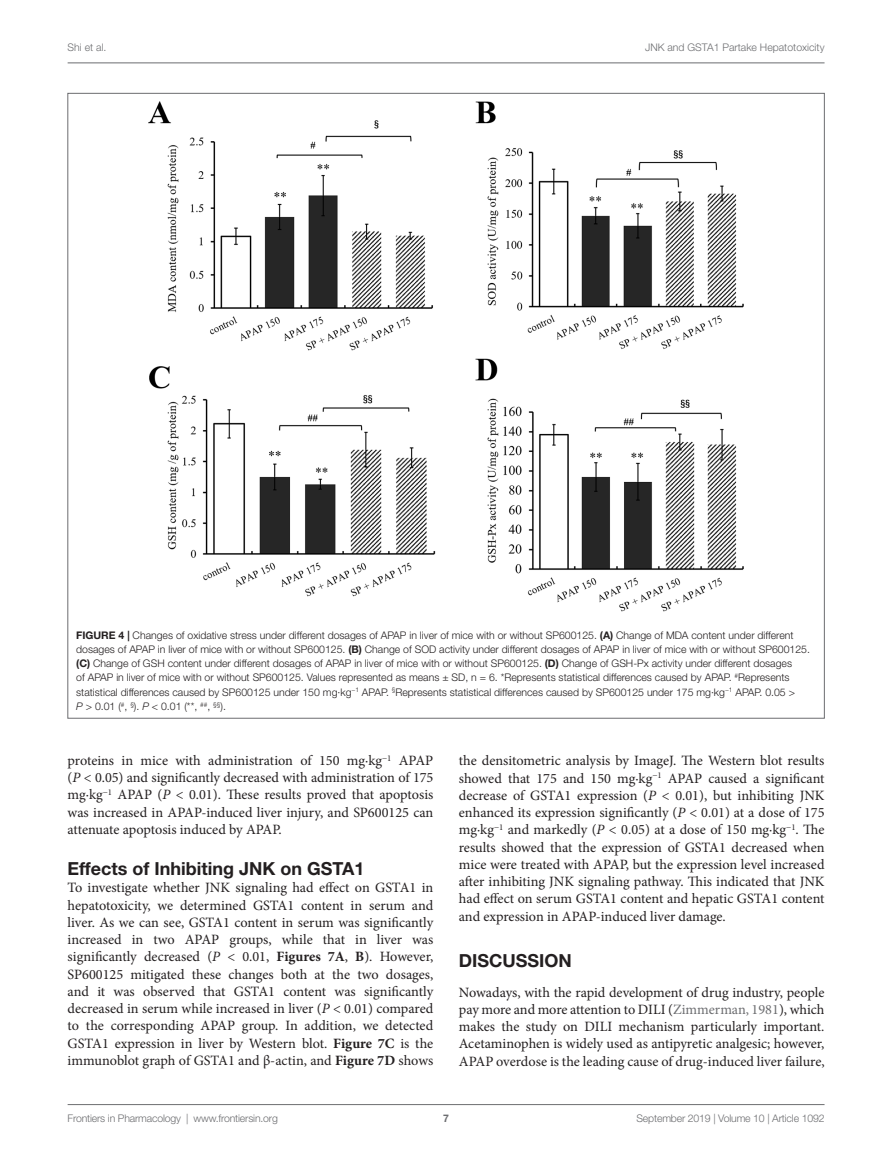
<style>
.page{position:relative;width:893px;height:1170px;background:#fff}
.page>*{position:absolute;margin:0;border:0;box-sizing:border-box;transform-origin:0 0}
._2{font:700 18px "Helvetica Neue LT Std";color:#231f20}
._1{font:700 18px "Helvetica Neue LT Std";color:#231f20}
.T1{font:14.25px/17.2px "Minion Pro";color:#231f20;text-align:justify}
.FC{font:300 10.5px/14.2px "Helvetica Neue LT Std";color:#231f20}
.t1{font:300 10.5px "Helvetica Neue LT Std";letter-spacing:-.015em;color:#6c6d70}
.t2{font:700 10.5px "Helvetica Neue LT Std";color:#6c6d70}
.s1{font-weight:700}
.s2{font-style:italic}
.s3{color:#6c6d70}
</style>
<div class="page">
<hr style="left:68px;top:63px;width:756px;height:1px;background:#6c6d70">
<hr style="left:68px;top:1104px;width:756px;height:1px;background:#6c6d70">
<img style="left:148px;top:102px;width:596px;height:509px">
<p class="t1" style="left:68px;top:41px;width:40px">Shi et al.</p>
<p class="t1" style="left:645px;top:41px;width:181px">JNK and GSTA1 Partake Hepatotoxicity</p>
<p class="FC" style="left:76px;top:627px;width:735px"><span class="s1">FIGURE 4 |</span> Changes of oxidative stress under different dosages of APAP in liver of mice with or without SP600125. <span class="s1">(A)</span> Change of MDA content under different dosages of APAP in liver of mice with or without SP600125. <span class="s1">(B)</span> Change of SOD activity under different dosages of APAP in liver of mice with or without SP600125. <span class="s1">(C)</span> Change of GSH content under different dosages of APAP in liver of mice with or without SP600125. <span class="s1">(D)</span> Change of GSH-Px activity under different dosages<br>of APAP in liver of mice with or without SP600125. Values represented as means ± SD, n = 6. *Represents statistical differences caused by APAP. <sup>#</sup>Represents statistical differences caused by SP600125 under 150 mg·kg<sup>−1</sup> APAP. <sup>§</sup>Represents statistical differences caused by SP600125 under 175 mg·kg<sup>−1</sup> APAP. 0.05 &gt;<br><span class="s2">P</span> &gt; 0.01 (<sup>#</sup>, <sup>§</sup>). <span class="s2">P</span> &lt; 0.01 (**, <sup>##</sup>, <sup>§§</sup>).</p>
<p class="T1" style="left:68px;top:751px;width:367px">proteins in mice with administration of 150 mg·kg<sup>−1</sup> APAP (<span class="s2">P</span> &lt; 0.05) and significantly decreased with administration of 175 mg·kg<sup>−1</sup> APAP (<span class="s2">P</span> &lt; 0.01). These results proved that apoptosis was increased in APAP-induced liver injury, and SP600125 can attenuate apoptosis induced by APAP.</p>
<p class="_2" style="left:68px;top:857px;width:298px">Effects of Inhibiting JNK on GSTA1</p>
<p class="T1" style="left:68px;top:879px;width:367px">To investigate whether JNK signaling had effect on GSTA1 in hepatotoxicity, we determined GSTA1 content in serum and liver. As we can see, GSTA1 content in serum was significantly increased in two APAP groups, while that in liver was significantly decreased (<span class="s2">P</span> &lt; 0.01, <span class="s1">Figures 7A</span>, <span class="s1">B</span>). However, SP600125 mitigated these changes both at the two dosages, and it was observed that GSTA1 content was significantly decreased in serum while increased in liver (<span class="s2">P</span> &lt; 0.01) compared to the corresponding APAP group. In addition, we detected GSTA1 expression in liver by Western blot. <span class="s1">Figure 7C</span> is the immunoblot graph of GSTA1 and β-actin, and <span class="s1">Figure 7D</span> shows</p>
<p class="T1" style="left:459px;top:752px;width:367px">the densitometric analysis by ImageJ. The Western blot results showed that 175 and 150 mg·kg<sup>−1</sup> APAP caused a significant decrease of GSTA1 expression (<span class="s2">P</span> &lt; 0.01), but inhibiting JNK enhanced its expression significantly (<span class="s2">P</span> &lt; 0.01) at a dose of 175 mg·kg<sup>−1</sup> and markedly (<span class="s2">P</span> &lt; 0.05) at a dose of 150 mg·kg<sup>−1</sup>. The results showed that the expression of GSTA1 decreased when mice were treated with APAP, but the expression level increased after inhibiting JNK signaling pathway. This indicated that JNK had effect on serum GSTA1 content and hepatic GSTA1 content and expression in APAP-induced liver damage.</p>
<p class="_1" style="left:459px;top:949px;width:115px">DISCUSSION</p>
<p class="T1" style="left:459px;top:983px;width:367px">Nowadays, with the rapid development of drug industry, people pay more and more attention to DILI (<span class="s3">Zimmerman, 1981</span>), which makes the study on DILI mechanism particularly important.<br>Acetaminophen is widely used as antipyretic analgesic; however, APAP overdose is the leading cause of drug-induced liver failure,</p>
<p class="t1" style="left:68px;top:1111px;width:212px">Frontiers in Pharmacology | www.frontiersin.org</p>
<p class="t2" style="left:443px;top:1111px;width:7px">7</p>
<p class="t1" style="left:636px;top:1111px;width:190px">September 2019 | Volume 10 | Article 1092</p>
</div>
